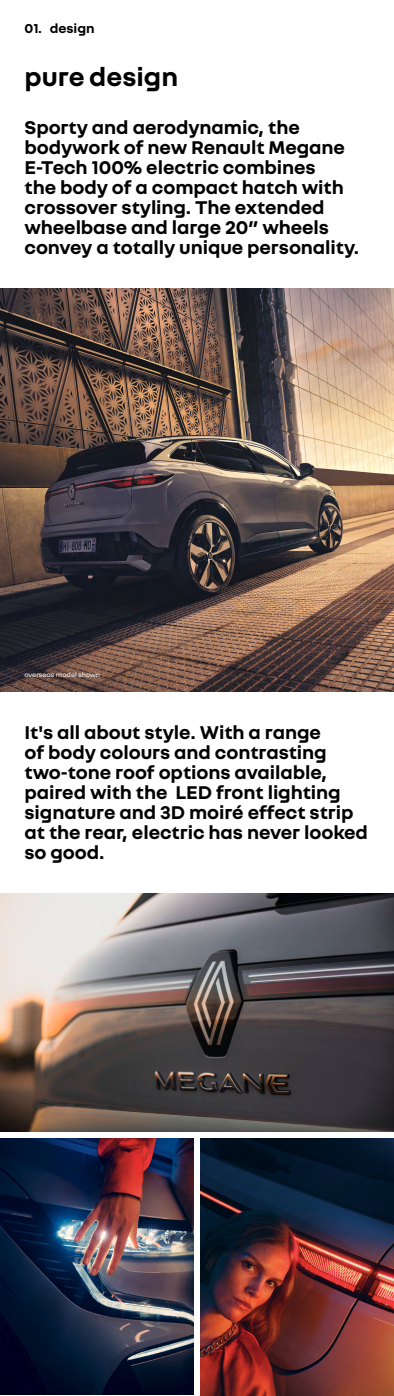
<style>
.page{position:relative;width:394px;height:1396px;background:#fff}
.page>*{position:absolute;margin:0;border:0;box-sizing:border-box;transform-origin:0 0}
.t1{font:700 27.65px "Nouvel R";color:#000}
.t2{font:700 19.95px/19.9px "Nouvel R";letter-spacing:-.005em;color:#000}
.t3{font:700 14px "Nouvel R";color:#000}
.t4{font:7px "Nouvel R";letter-spacing:-.005em;color:#fff}
</style>
<div class="page">
<img style="left:0;top:289px;width:394px;height:402px">
<img style="left:0;top:894px;width:394px;height:237px">
<img style="left:0;top:1138px;width:193px;height:256px">
<img style="left:200px;top:1138px;width:194px;height:257px">
<p class="t3" style="left:24px;top:20px;width:72px">01. design</p>
<h1 class="t1" style="left:24px;top:59px;width:155px">pure design</h1>
<p class="t2" style="left:24px;top:116px;width:336px">Sporty and aerodynamic, the bodywork of new Renault Megane<br>E-Tech 100% electric combines<br>the body of a compact hatch with crossover styling. The extended wheelbase and large 20” wheels convey a totally unique personality.</p>
<p class="t4" style="left:24px;top:670px;width:77px">overseas model shown</p>
<p class="t2" style="left:24px;top:721px;width:345px">It's all about style. With a range<br>of body colours and contrasting two-tone roof options available, paired with the LED front lighting signature and 3D moiré effect strip at the rear, electric has never looked so good.</p>
</div>
